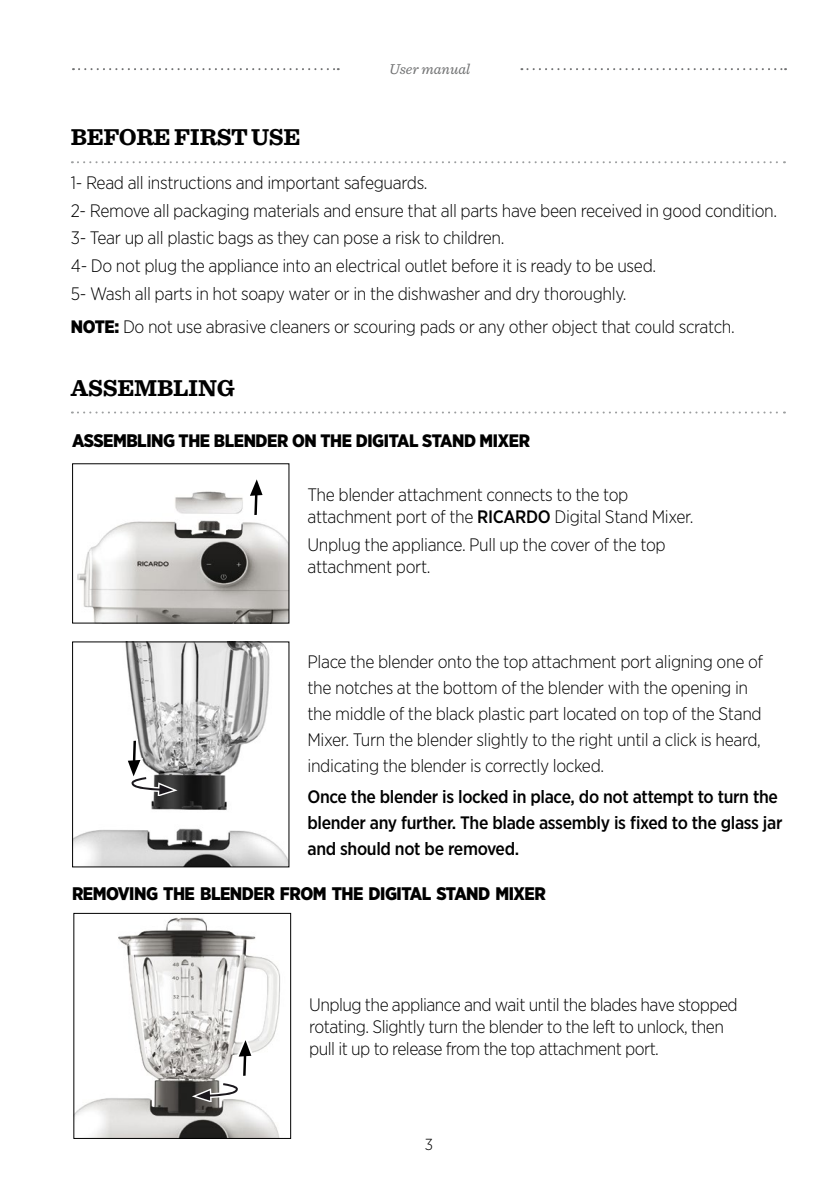
<style>
.page{position:relative;width:840px;height:1191px;background:#fff}
.page>*{position:absolute;margin:0;border:0;box-sizing:border-box;transform-origin:0 0}
.t1{font:700 24px "Sentinel";letter-spacing:-.015em;color:#000}
.t2{font:900 18.2px "Gotham Narrow";letter-spacing:-.03em;color:#000}
.t3{font:300 18px/27.8px "Gotham Narrow";letter-spacing:-.02em;color:#000}
.t4{font:500 18px/26px "Gotham Narrow";letter-spacing:-.02em;color:#000}
.t5{font:900 18px "Gotham Narrow";letter-spacing:-.02em;color:#000}
.t6{font:300 16px "Gotham Narrow";color:#000}
.t7{font:italic 15px "Sentinel";color:#707172}
.s1{font-weight:900}
.s2{font-size:18.2px}
.s3{font-weight:500}
</style>
<div class="page">
<svg style="left:521px;top:68px;width:264px;height:2px"></svg>
<svg style="left:73px;top:68px;width:265px;height:2px"></svg>
<svg style="left:72px;top:161px;width:712px;height:2px"></svg>
<svg style="left:72px;top:411px;width:712px;height:2px"></svg>
<img style="left:74px;top:643px;width:213px;height:222px">
<div style="left:72px;top:641px;width:217px;height:226px;border:1px solid #000"></div>
<img style="left:77px;top:491px;width:210px;height:130px">
<img style="left:75px;top:917px;width:205px;height:220px">
<div style="left:73px;top:913px;width:218px;height:226px;border:1px solid #000"></div>
<svg style="left:247px;top:479px;width:18px;height:38px"></svg>
<svg style="left:192px;top:1035px;width:62px;height:66px"></svg>
<svg style="left:125px;top:739px;width:52px;height:56px"></svg>
<p class="t7" style="left:389px;top:57px;width:83px">User manual</p>
<h1 class="t1" style="left:71px;top:118px;width:231px">BEFORE FIRST USE</h1>
<p class="t3" style="left:71px;top:168px;width:707px">1- Read all instructions and important safeguards.<br>2- Remove all packaging materials and ensure that all parts have been received in good condition.<br>3- Tear up all plastic bags as they can pose a risk to children.<br>4- Do not plug the appliance into an electrical outlet before it is ready to be used.<br>5- Wash all parts in hot soapy water or in the dishwasher and dry thoroughly.</p>
<p class="t3" style="left:71px;top:313px;width:665px"><span class="s1">NOTE:</span> Do not use abrasive cleaners or scouring pads or any other object that could scratch.</p>
<h1 class="t1" style="left:71px;top:368px;width:165px">ASSEMBLING</h1>
<p class="t5" style="left:72px;top:429px;width:459px"><span class="s2">ASSEMBLING</span> THE BLENDER ON THE DIGITAL STAND MIXER</p>
<p class="t3" style="left:307px;top:483px;width:387px;line-height:22px">The blender attachment connects to the top attachment port of the <span class="s3">RICARDO</span> Digital Stand Mixer.</p>
<p class="t3" style="left:307px;top:533px;width:359px;line-height:22px">Unplug the appliance. Pull up the cover of the top attachment port.</p>
<p class="t3" style="left:307px;top:648px;width:457px;line-height:26px">Place the blender onto the top attachment port aligning one of the notches at the bottom of the blender with the opening in the middle of the black plastic part located on top of the Stand Mixer. Turn the blender slightly to the right until a click is heard, indicating the blender is correctly locked.</p>
<p class="t4" style="left:307px;top:784px;width:476px">Once the blender is locked in place, do not attempt to turn the blender any further. The blade assembly is fixed to the glass jar and should not be removed.</p>
<p class="t2" style="left:72px;top:881px;width:475px">REMOVING THE BLENDER FROM THE DIGITAL STAND MIXER</p>
<p class="t3" style="left:309px;top:993px;width:430px;line-height:22px">Unplug the appliance and wait until the blades have stopped rotating. Slightly turn the blender to the left to unlock, then pull it up to release from the top attachment port.</p>
<p class="t6" style="left:424px;top:1134px;width:10px">3</p>
</div>
